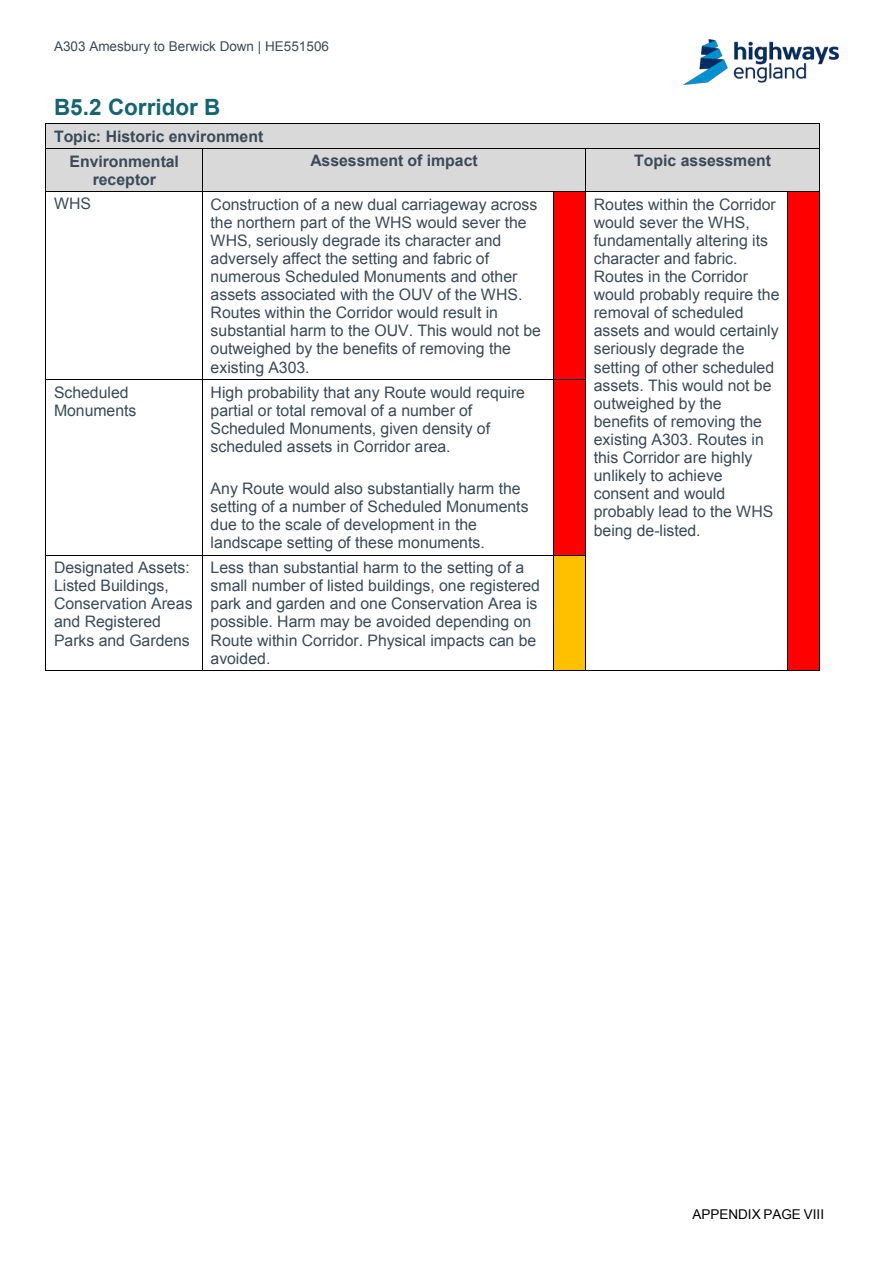
<style>
.page{position:relative;width:893px;height:1263px;background:#fff}
.page>*{position:absolute;margin:0;border:0;box-sizing:border-box;transform-origin:0 0}
.t1{font:700 22.5px "Arial";color:#156570}
.t2{font:15.9px/18.1px "Arial";color:#394a58}
.t3{font:700 15.9px/25px "Arial";color:#394a58}
.t4{font:13.5px "Arial";color:#394a58}
.t5{font:13.5px "Arial";color:#000}
</style>
<div class="page">
<img style="left:684px;top:39px;width:155px;height:46px">
<div style="left:46px;top:124px;width:8px;height:24px;background:#d9d9d9"></div>
<div style="left:811px;top:124px;width:8px;height:24px;background:#d9d9d9"></div>
<div style="left:54px;top:124px;width:757px;height:24px;background:#d9d9d9"></div>
<hr style="left:46px;top:124px;width:773px;height:1px;background:#000">
<div style="left:46px;top:149px;width:8px;height:42px;background:#d9d9d9"></div>
<div style="left:194px;top:149px;width:8px;height:42px;background:#d9d9d9"></div>
<div style="left:54px;top:149px;width:140px;height:21px;background:#d9d9d9"></div>
<div style="left:54px;top:170px;width:140px;height:21px;background:#d9d9d9"></div>
<div style="left:203px;top:149px;width:8px;height:24px;background:#d9d9d9"></div>
<div style="left:578px;top:149px;width:7px;height:24px;background:#d9d9d9"></div>
<div style="left:203px;top:173px;width:382px;height:18px;background:#d9d9d9"></div>
<div style="left:211px;top:149px;width:367px;height:24px;background:#d9d9d9"></div>
<div style="left:586px;top:149px;width:8px;height:24px;background:#d9d9d9"></div>
<div style="left:811px;top:149px;width:8px;height:24px;background:#d9d9d9"></div>
<div style="left:586px;top:173px;width:233px;height:18px;background:#d9d9d9"></div>
<div style="left:594px;top:149px;width:217px;height:24px;background:#d9d9d9"></div>
<hr style="left:46px;top:148px;width:156px;height:1px;background:#000">
<hr style="left:203px;top:148px;width:382px;height:1px;background:#000">
<hr style="left:586px;top:148px;width:233px;height:1px;background:#000">
<svg style="left:819px;top:124px;width:1px;height:25px"></svg>
<hr style="left:46px;top:149px;width:1px;height:42px;background:#000">
<hr style="left:202px;top:149px;width:1px;height:42px;background:#000">
<hr style="left:585px;top:149px;width:1px;height:42px;background:#000">
<hr style="left:819px;top:149px;width:1px;height:42px;background:#000">
<div style="left:554px;top:192px;width:8px;height:24px;background:#f00"></div>
<div style="left:578px;top:192px;width:7px;height:24px;background:#f00"></div>
<div style="left:554px;top:216px;width:31px;height:163px;background:#f00"></div>
<div style="left:562px;top:192px;width:16px;height:24px;background:#f00"></div>
<div style="left:788px;top:192px;width:8px;height:24px;background:#f00"></div>
<div style="left:811px;top:192px;width:8px;height:24px;background:#f00"></div>
<div style="left:788px;top:216px;width:31px;height:454px;background:#f00"></div>
<div style="left:796px;top:192px;width:15px;height:24px;background:#f00"></div>
<hr style="left:46px;top:191px;width:156px;height:1px;background:#000">
<hr style="left:203px;top:191px;width:350px;height:1px;background:#000">
<hr style="left:554px;top:191px;width:31px;height:1px;background:#000">
<hr style="left:586px;top:191px;width:201px;height:1px;background:#000">
<hr style="left:788px;top:191px;width:31px;height:1px;background:#000">
<hr style="left:46px;top:192px;width:1px;height:187px;background:#000">
<hr style="left:202px;top:192px;width:1px;height:187px;background:#000">
<hr style="left:553px;top:192px;width:1px;height:187px;background:#000">
<hr style="left:585px;top:192px;width:1px;height:187px;background:#000">
<hr style="left:787px;top:192px;width:1px;height:187px;background:#000">
<hr style="left:819px;top:192px;width:1px;height:187px;background:#000">
<div style="left:554px;top:380px;width:8px;height:24px;background:#f00"></div>
<div style="left:578px;top:380px;width:7px;height:24px;background:#f00"></div>
<div style="left:554px;top:404px;width:31px;height:151px;background:#f00"></div>
<div style="left:562px;top:380px;width:16px;height:24px;background:#f00"></div>
<hr style="left:46px;top:379px;width:156px;height:1px;background:#000">
<hr style="left:203px;top:379px;width:350px;height:1px;background:#000">
<hr style="left:554px;top:379px;width:31px;height:1px;background:#000">
<hr style="left:46px;top:380px;width:1px;height:175px;background:#000">
<hr style="left:202px;top:380px;width:1px;height:175px;background:#000">
<hr style="left:553px;top:380px;width:1px;height:175px;background:#000">
<hr style="left:585px;top:380px;width:1px;height:175px;background:#000">
<hr style="left:787px;top:380px;width:1px;height:175px;background:#000">
<hr style="left:819px;top:380px;width:1px;height:175px;background:#000">
<div style="left:554px;top:556px;width:8px;height:24px;background:#ffc000"></div>
<div style="left:578px;top:556px;width:7px;height:24px;background:#ffc000"></div>
<div style="left:554px;top:580px;width:31px;height:90px;background:#ffc000"></div>
<div style="left:562px;top:556px;width:16px;height:24px;background:#ffc000"></div>
<hr style="left:46px;top:555px;width:156px;height:1px;background:#000">
<hr style="left:203px;top:555px;width:350px;height:1px;background:#000">
<hr style="left:554px;top:555px;width:31px;height:1px;background:#000">
<hr style="left:46px;top:556px;width:1px;height:114px;background:#000">
<hr style="left:46px;top:670px;width:156px;height:1px;background:#000">
<hr style="left:202px;top:556px;width:1px;height:114px;background:#000">
<hr style="left:203px;top:670px;width:350px;height:1px;background:#000">
<hr style="left:553px;top:556px;width:1px;height:114px;background:#000">
<hr style="left:554px;top:670px;width:31px;height:1px;background:#000">
<hr style="left:585px;top:556px;width:1px;height:114px;background:#000">
<hr style="left:586px;top:670px;width:201px;height:1px;background:#000">
<hr style="left:787px;top:556px;width:1px;height:114px;background:#000">
<hr style="left:788px;top:670px;width:31px;height:1px;background:#000">
<hr style="left:819px;top:556px;width:1px;height:114px;background:#000">
<p class="t4" style="left:54px;top:37px;width:277px">A303 Amesbury to Berwick Down | HE551506</p>
<h1 class="t1" style="left:54px;top:92px;width:168px">B5.2 Corridor B</h1>
<p class="t3" style="left:69px;top:124px;width:195px;text-indent:-15px">Topic: Historic environment<br>Environmental</p>
<p class="t3" style="left:93px;top:167px;width:65px">receptor</p>
<p class="t3" style="left:310px;top:149px;width:169px">Assessment of impact</p>
<p class="t3" style="left:634px;top:149px;width:138px">Topic assessment</p>
<p class="t2" style="left:54px;top:195px;width:39px">WHS</p>
<p class="t2" style="left:211px;top:195px;width:332px">Construction of a new dual carriageway across the northern part of the WHS would sever the WHS, seriously degrade its character and adversely affect the setting and fabric of numerous Scheduled Monuments and other assets associated with the OUV of the WHS.<br>Routes within the Corridor would result in substantial harm to the OUV. This would not be outweighed by the benefits of removing the existing A303.</p>
<p class="t2" style="left:594px;top:195px;width:187px">Routes within the Corridor would sever the WHS, fundamentally altering its character and fabric.<br>Routes in the Corridor would probably require the removal of scheduled assets and would certainly seriously degrade the setting of other scheduled assets. This would not be outweighed by the benefits of removing the existing A303. Routes in this Corridor are highly unlikely to achieve consent and would probably lead to the WHS being de-listed.</p>
<p class="t2" style="left:54px;top:383px;width:84px">Scheduled<br>Monuments</p>
<p class="t2" style="left:211px;top:383px;width:316px">High probability that any Route would require partial or total removal of a number of Scheduled Monuments, given density of scheduled assets in Corridor area.</p>
<p class="t2" style="left:211px;top:480px;width:319px">Any Route would also substantially harm the setting of a number of Scheduled Monuments due to the scale of development in the landscape setting of these monuments.</p>
<p class="t2" style="left:54px;top:559px;width:140px">Designated Assets:<br>Listed Buildings,<br>Conservation Areas and Registered<br>Parks and Gardens</p>
<p class="t2" style="left:211px;top:559px;width:331px">Less than substantial harm to the setting of a small number of listed buildings, one registered park and garden and one Conservation Area is possible. Harm may be avoided depending on Route within Corridor. Physical impacts can be avoided.</p>
<p class="t5" style="left:692px;top:1206px;width:133px">APPENDIX PAGE VIII</p>
</div>
